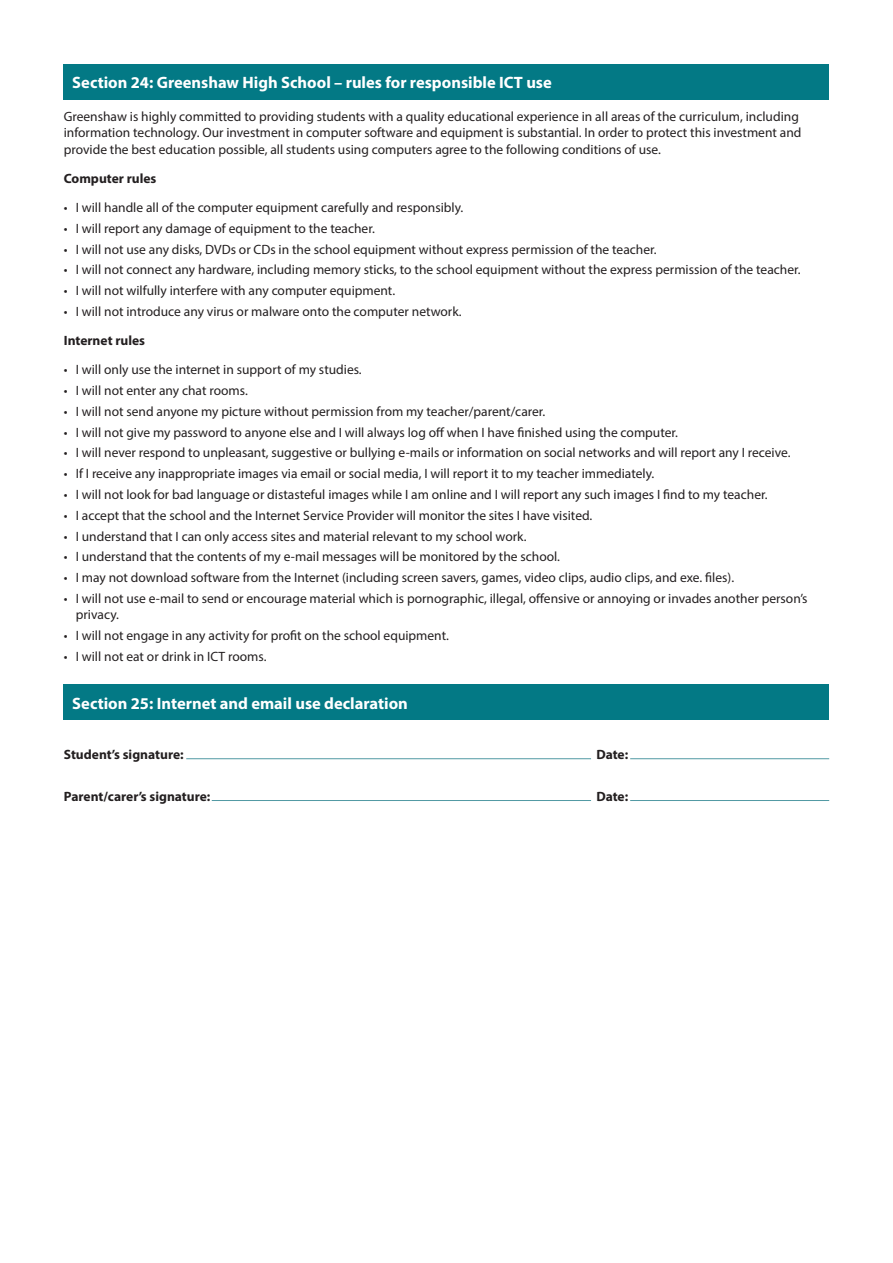
<style>
.page{position:relative;width:893px;height:1263px;background:#fff}
.page>*{position:absolute;margin:0;border:0;box-sizing:border-box;transform-origin:0 0}
.t1{font:700 16.5px "Myriad Pro";color:#fff}
.t2{font:13.5px/16.5px "Myriad Pro";color:#231f20}
.t3{font:700 13.5px "Myriad Pro";color:#231f20}
</style>
<div class="page">
<div style="left:64px;top:64px;width:765px;height:35px;background:#037985"></div>
<div style="left:64px;top:685px;width:765px;height:35px;background:#037985"></div>
<hr style="left:186px;top:758px;width:405px;height:1px;background:#5199a3">
<hr style="left:212px;top:800px;width:379px;height:1px;background:#5199a3">
<hr style="left:630px;top:758px;width:199px;height:1px;background:#5199a3">
<hr style="left:630px;top:800px;width:199px;height:1px;background:#5199a3">
<p class="t1" style="left:72px;top:71px;width:481px">Section 24: Greenshaw High School – rules for responsible ICT use</p>
<p class="t2" style="left:64px;top:108px;width:739px">Greenshaw is highly committed to providing students with a quality educational experience in all areas of the curriculum, including information technology. Our investment in computer software and equipment is substantial. In order to protect this investment and provide the best education possible, all students using computers agree to the following conditions of use.</p>
<p class="t3" style="left:64px;top:170px;width:94px">Computer rules</p>
<p class="t2" style="left:64px;top:199px;width:401px">• I will handle all of the computer equipment carefully and responsibly.</p>
<p class="t2" style="left:64px;top:220px;width:313px">• I will report any damage of equipment to the teacher.</p>
<p class="t2" style="left:64px;top:241px;width:594px">• I will not use any disks, DVDs or CDs in the school equipment without express permission of the teacher.</p>
<p class="t2" style="left:64px;top:261px;width:738px">• I will not connect any hardware, including memory sticks, to the school equipment without the express permission of the teacher.</p>
<p class="t2" style="left:64px;top:282px;width:333px">• I will not wilfully interfere with any computer equipment.</p>
<p class="t2" style="left:64px;top:303px;width:399px">• I will not introduce any virus or malware onto the computer network.</p>
<p class="t3" style="left:64px;top:332px;width:83px">Internet rules</p>
<p class="t2" style="left:64px;top:361px;width:299px">• I will only use the internet in support of my studies.</p>
<p class="t2" style="left:64px;top:382px;width:186px">• I will not enter any chat rooms.</p>
<p class="t2" style="left:64px;top:403px;width:483px">• I will not send anyone my picture without permission from my teacher/parent/carer.</p>
<p class="t2" style="left:64px;top:424px;width:616px">• I will not give my password to anyone else and I will always log off when I have finished using the computer.</p>
<p class="t2" style="left:64px;top:444px;width:728px">• I will never respond to unpleasant, suggestive or bullying e-mails or information on social networks and will report any I receive.</p>
<p class="t2" style="left:64px;top:465px;width:592px">• If I receive any inappropriate images via email or social media, I will report it to my teacher immediately.</p>
<p class="t2" style="left:64px;top:486px;width:705px">• I will not look for bad language or distasteful images while I am online and I will report any such images I find to my teacher.</p>
<p class="t2" style="left:64px;top:507px;width:530px">• I accept that the school and the Internet Service Provider will monitor the sites I have visited.</p>
<p class="t2" style="left:64px;top:527px;width:464px">• I understand that I can only access sites and material relevant to my school work.</p>
<p class="t2" style="left:64px;top:548px;width:498px">• I understand that the contents of my e-mail messages will be monitored by the school.</p>
<p class="t2" style="left:64px;top:569px;width:672px">• I may not download software from the Internet (including screen savers, games, video clips, audio clips, and exe. files).</p>
<p class="t2" style="left:76px;top:590px;width:733px;text-indent:-12px">• I will not use e-mail to send or encourage material which is pornographic, illegal, offensive or annoying or invades another person’s privacy.</p>
<p class="t2" style="left:64px;top:627px;width:387px">• I will not engage in any activity for profit on the school equipment.</p>
<p class="t2" style="left:64px;top:648px;width:204px">• I will not eat or drink in ICT rooms.</p>
<p class="t1" style="left:72px;top:692px;width:337px">Section 25: Internet and email use declaration</p>
<p class="t3" style="left:64px;top:745px;width:121px">Student’s signature:</p>
<p class="t3" style="left:596px;top:745px;width:33px">Date:</p>
<p class="t3" style="left:64px;top:787px;width:148px">Parent/carer’s signature:</p>
<p class="t3" style="left:596px;top:787px;width:33px">Date:</p>
</div>
